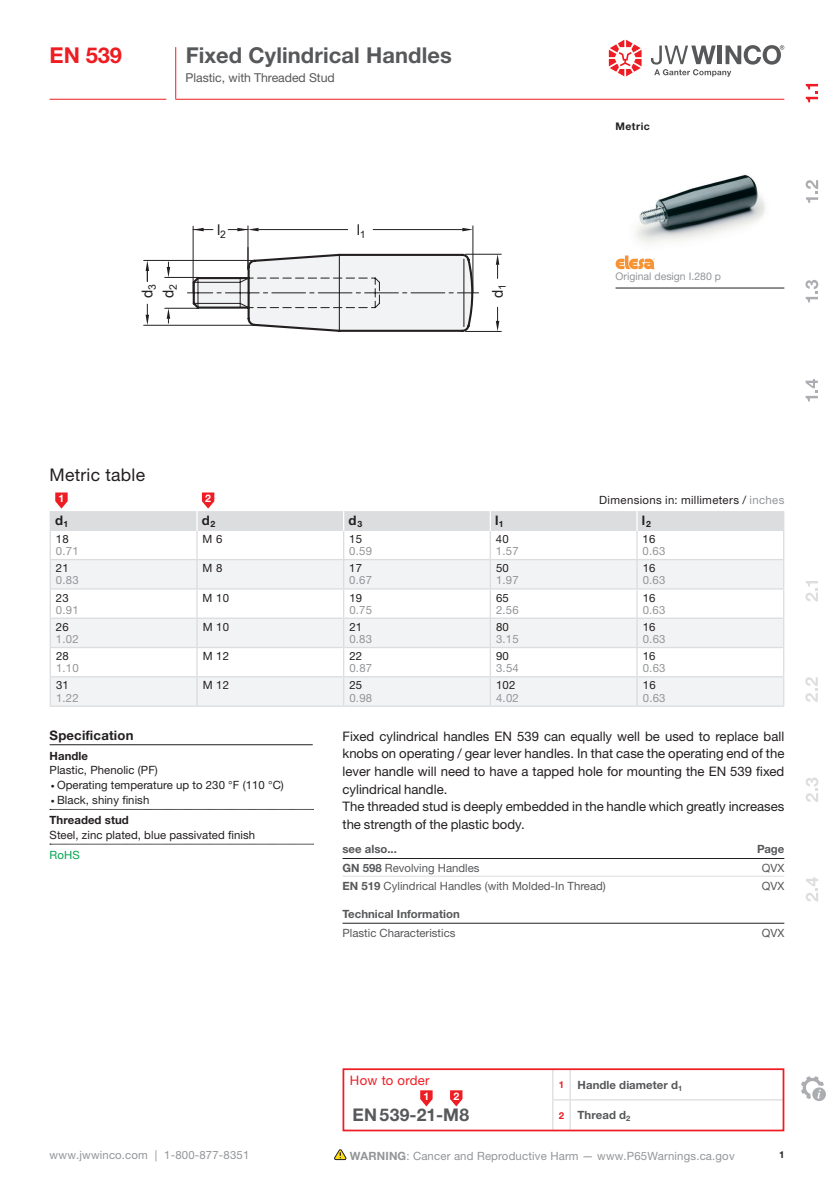
<style>
.page{position:relative;width:834px;height:1181px;background:#fff}
.page>*{position:absolute;margin:0;border:0;box-sizing:border-box;transform-origin:0 0}
.t1{font:700 21.88px "Helvetica Neue LTW1 G";letter-spacing:.005em;color:#57585a}
.t2{font:700 21.88px "Helvetica Neue LTW1 G";color:#ee1d23}
.t3{font:700 17.5px "Helvetica Neue LTW1 G";letter-spacing:.025em;color:#57585a}
.t4{font:17.5px "Helvetica Neue LTW1 G";letter-spacing:.015em;color:#231f20}
.t5{font:14.88px/21px "Arial Unicode MS";color:#231f20}
.t6{font:13.12px/17.5px "Helvetica Neue LTW1 G";color:#231f20}
.t7{font:700 13.12px "Helvetica Neue LTW1 G";letter-spacing:.015em;color:#231f20}
.t8{font:13.12px "Helvetica Neue LTW1 G";letter-spacing:.02em;color:#ee1d23}
.t9{font:12.25px "Helvetica Neue LTW1 G";letter-spacing:-.005em;color:#57585a}
.t10{font:11.38px/19.8px "Helvetica Neue LTW1 G";letter-spacing:.005em;color:#231f20}
.t11{font:11.38px "Helvetica Neue LTW1 G";letter-spacing:.015em;color:#939598}
.t12{font:11.38px "Helvetica Neue LTW1 G";color:#57585a}
.t13{font:700 11.38px "Helvetica Neue LTW1 G";color:#57585a}
.t14{font:11.38px "Helvetica Neue LTW1 G";letter-spacing:.03em;color:#231f20}
.t15{font:700 11.38px "Helvetica Neue LTW1 G";letter-spacing:.005em;color:#231f20}
.t16{font:11.38px "Helvetica Neue LTW1 G";color:#00a54f}
.t17{font:10.5px "Helvetica Neue LTW1 G";color:#939598}
.t18{font:700 10.5px "Helvetica Neue LT Pro";letter-spacing:.04em;color:#231f20}
.t19{font:700 10.5px "Helvetica Neue LTW1 G";color:#fff}
.t20{font:700 9.62px "Helvetica Neue LTW1 G";color:#231f20}
.s1{color:#939598}
.s2{font-size:7.88px}
.s3{font-weight:700}
.s4{font-size:9.62px;color:#ee1d23}
</style>
<div class="page">
<svg style="left:334px;top:1149px;width:12px;height:11px"></svg>
<svg style="left:801px;top:1076px;width:25px;height:25px"></svg>
<hr style="left:570px;top:1099px;width:212px;height:1px;background:#dcdddf">
<svg style="left:552px;top:1071px;width:18px;height:57px"></svg>
<div style="left:342px;top:1068px;width:442px;height:63px;border:2px solid #ee1d23"></div>
<svg style="left:420px;top:1090px;width:12px;height:16px"></svg>
<svg style="left:450px;top:1090px;width:12px;height:16px"></svg>
<svg style="left:50px;top:492px;width:769px;height:432px"></svg>
<hr style="left:50px;top:744px;width:263px;height:1px;background:#231f20">
<hr style="left:193px;top:226px;width:1px;height:67px;background:#231f20">
<hr style="left:247px;top:226px;width:1px;height:44px;background:#231f20">
<hr style="left:472px;top:226px;width:1px;height:67px;background:#231f20">
<hr style="left:258px;top:229px;width:89px;height:1px;background:#231f20">
<hr style="left:373px;top:229px;width:89px;height:1px;background:#231f20">
<svg style="left:462px;top:228px;width:11px;height:3px"></svg>
<hr style="left:465px;top:254px;width:36px;height:1px;background:#231f20">
<hr style="left:465px;top:331px;width:36px;height:1px;background:#231f20">
<svg style="left:495px;top:254px;width:4px;height:24px"></svg>
<svg style="left:495px;top:307px;width:4px;height:24px"></svg>
<svg style="left:193px;top:228px;width:20px;height:3px"></svg>
<svg style="left:228px;top:228px;width:30px;height:3px"></svg>
<hr style="left:144px;top:260px;width:116px;height:1px;background:#231f20">
<hr style="left:144px;top:325px;width:116px;height:1px;background:#231f20">
<svg style="left:145px;top:247px;width:334px;height:85px"></svg>
<svg style="left:608px;top:40px;width:211px;height:362px"></svg>
<hr style="left:50px;top:99px;width:116px;height:1px;background:#ee1d23">
<hr style="left:175px;top:99px;width:609px;height:1px;background:#ee1d23">
<hr style="left:175px;top:47px;width:1px;height:52px;background:#ee1d23">
<h1 class="t2" style="left:50px;top:42px;width:74px">EN 539</h1>
<h1 class="t1" style="left:186px;top:42px;width:268px">Fixed Cylindrical Handles</h1>
<p class="t9" style="left:186px;top:70px;width:151px">Plastic, with Threaded Stud</p>
<p class="t5" style="left:136px;top:298px;width:16px;rotate:-90deg">d<sub>3 </sub>d<sub>2</sub></p>
<p class="t5" style="left:217px;top:219px;width:10px">l<sub>2</sub></p>
<p class="t5" style="left:357px;top:219px;width:10px">l<sub>1</sub></p>
<p class="t5" style="left:486px;top:298px;width:16px;rotate:-90deg">d<sub>1</sub></p>
<h2 class="t4" style="left:50px;top:464px;width:97px">Metric table</h2>
<p class="t18" style="left:615px;top:120px;width:36px">Metric</p>
<p class="t17" style="left:615px;top:270px;width:107px">Original design I.280 p</p>
<p class="t19" style="left:59px;top:492px;width:7px">1</p>
<p class="t19" style="left:205px;top:492px;width:7px">2</p>
<p class="t7" style="left:55px;top:513px;width:15px">d<sub>1</sub></p>
<p class="t7" style="left:202px;top:513px;width:15px">d<sub>2</sub></p>
<p class="t7" style="left:348px;top:513px;width:15px">d<sub>3</sub></p>
<p class="t7" style="left:495px;top:513px;width:10px">l<sub>1</sub></p>
<p class="t7" style="left:642px;top:513px;width:10px">l<sub>2</sub></p>
<p class="t10" style="left:56px;top:529px;width:14px">18</p>
<p class="t11" style="left:56px;top:544px;width:24px">0.71</p>
<p class="t14" style="left:599px;top:492px;width:187px">Dimensions in: millimeters / <span class="s1">inches</span></p>
<p class="t10" style="left:202px;top:529px;width:21px">M 6</p>
<p class="t10" style="left:349px;top:529px;width:14px">15</p>
<p class="t11" style="left:349px;top:544px;width:24px">0.59</p>
<p class="t10" style="left:496px;top:529px;width:14px">40</p>
<p class="t11" style="left:496px;top:544px;width:24px">1.57</p>
<p class="t10" style="left:642px;top:529px;width:14px">16</p>
<p class="t11" style="left:642px;top:544px;width:24px">0.63</p>
<p class="t10" style="left:56px;top:558px;width:14px">21</p>
<p class="t11" style="left:56px;top:573px;width:24px">0.83</p>
<p class="t10" style="left:202px;top:558px;width:21px">M 8</p>
<p class="t10" style="left:349px;top:558px;width:14px">17</p>
<p class="t11" style="left:349px;top:573px;width:24px">0.67</p>
<p class="t10" style="left:496px;top:558px;width:14px">50</p>
<p class="t11" style="left:496px;top:573px;width:24px">1.97</p>
<p class="t10" style="left:642px;top:558px;width:14px">16</p>
<p class="t11" style="left:642px;top:573px;width:24px">0.63</p>
<p class="t10" style="left:56px;top:587px;width:14px">23</p>
<p class="t11" style="left:56px;top:603px;width:24px">0.91</p>
<p class="t10" style="left:203px;top:587px;width:28px">M 10</p>
<p class="t10" style="left:349px;top:587px;width:14px">19</p>
<p class="t11" style="left:349px;top:603px;width:24px">0.75</p>
<p class="t10" style="left:496px;top:587px;width:14px">65</p>
<p class="t11" style="left:496px;top:603px;width:24px">2.56</p>
<p class="t10" style="left:642px;top:587px;width:14px">16</p>
<p class="t11" style="left:642px;top:603px;width:24px">0.63</p>
<p class="t10" style="left:56px;top:617px;width:14px">26</p>
<p class="t11" style="left:56px;top:632px;width:24px">1.02</p>
<p class="t10" style="left:203px;top:617px;width:28px">M 10</p>
<p class="t10" style="left:349px;top:617px;width:14px">21</p>
<p class="t11" style="left:349px;top:632px;width:24px">0.83</p>
<p class="t10" style="left:496px;top:617px;width:14px">80</p>
<p class="t11" style="left:496px;top:632px;width:24px">3.15</p>
<p class="t10" style="left:642px;top:617px;width:14px">16</p>
<p class="t11" style="left:642px;top:632px;width:24px">0.63</p>
<p class="t10" style="left:56px;top:646px;width:14px">28</p>
<p class="t11" style="left:56px;top:661px;width:24px">1.10</p>
<p class="t10" style="left:203px;top:646px;width:28px">M 12</p>
<p class="t10" style="left:349px;top:646px;width:14px">22</p>
<p class="t11" style="left:349px;top:661px;width:24px">0.87</p>
<p class="t10" style="left:496px;top:646px;width:14px">90</p>
<p class="t11" style="left:496px;top:661px;width:24px">3.54</p>
<p class="t10" style="left:642px;top:646px;width:14px">16</p>
<p class="t11" style="left:642px;top:661px;width:24px">0.63</p>
<p class="t10" style="left:56px;top:675px;width:14px">31</p>
<p class="t11" style="left:56px;top:690px;width:24px">1.22</p>
<p class="t10" style="left:203px;top:675px;width:28px">M 12</p>
<p class="t10" style="left:349px;top:675px;width:14px">25</p>
<p class="t11" style="left:349px;top:690px;width:24px">0.98</p>
<p class="t10" style="left:496px;top:675px;width:21px">102</p>
<p class="t11" style="left:496px;top:690px;width:24px">4.02</p>
<p class="t10" style="left:642px;top:675px;width:14px">16</p>
<p class="t11" style="left:642px;top:690px;width:24px">0.63</p>
<p class="t7" style="left:50px;top:727px;width:85px">Specification</p>
<p class="t15" style="left:50px;top:748px;width:40px">Handle</p>
<p class="t10" style="left:50px;top:760px;width:110px">Plastic, Phenolic (PF)</p>
<p class="t10" style="left:51px;top:775px;width:234px"><span class="s2">•</span> Operating temperature up to 230 °F (110 °C)</p>
<p class="t10" style="left:50px;top:790px;width:101px"><span class="s2">•</span> Black, shiny finish<br><span class="s3">Threaded stud</span></p>
<p class="t10" style="left:50px;top:825px;width:207px">Steel, zinc plated, blue passivated finish</p>
<p class="t16" style="left:50px;top:847px;width:32px">RoHS</p>
<p class="t6" style="left:342px;top:727px;width:443px">Fixed cylindrical handles EN 539 can equally well be used to replace ball knobs on operating / gear lever handles. In that case the operating end of the lever handle will need to have a tapped hole for mounting the EN 539 fixed cylindrical handle.<br>The threaded stud is deeply embedded in the handle which greatly increases the strength of the plastic body.</p>
<p class="t13" style="left:342px;top:842px;width:56px">see also...</p>
<p class="t13" style="left:756px;top:842px;width:29px">Page</p>
<p class="t12" style="left:342px;top:861px;width:138px"><span class="s3">GN 598</span> Revolving Handles</p>
<p class="t12" style="left:761px;top:861px;width:24px">QVX</p>
<p class="t12" style="left:342px;top:878px;width:265px"><span class="s3">EN 519</span> Cylindrical Handles (with Molded-In Thread)</p>
<p class="t12" style="left:761px;top:878px;width:24px">QVX</p>
<p class="t13" style="left:342px;top:907px;width:119px">Technical Information</p>
<p class="t12" style="left:342px;top:926px;width:114px">Plastic Characteristics</p>
<p class="t12" style="left:761px;top:926px;width:24px">QVX</p>
<p class="t8" style="left:350px;top:1072px;width:81px">How to order</p>
<p class="t19" style="left:423px;top:1090px;width:7px">1</p>
<p class="t19" style="left:453px;top:1090px;width:7px">2</p>
<h2 class="t3" style="left:352px;top:1104px;width:118px">EN 539-21-M8</h2>
<p class="t13" style="left:558px;top:1078px;width:125px"><span class="s4">1</span> Handle diameter d<sub>1</sub></p>
<p class="t13" style="left:558px;top:1107px;width:73px"><span class="s4">2</span> Thread d<sub>2</sub></p>
<p class="t11" style="left:50px;top:1147px;width:201px">www.jwwinco.com | 1-800-877-8351</p>
<p class="t11" style="left:350px;top:1149px;width:386px"><span class="s3">WARNING</span>: Cancer and Reproductive Harm — www.P65Warnings.ca.gov</p>
<p class="t20" style="left:778px;top:1148px;width:7px">1</p>
</div>
